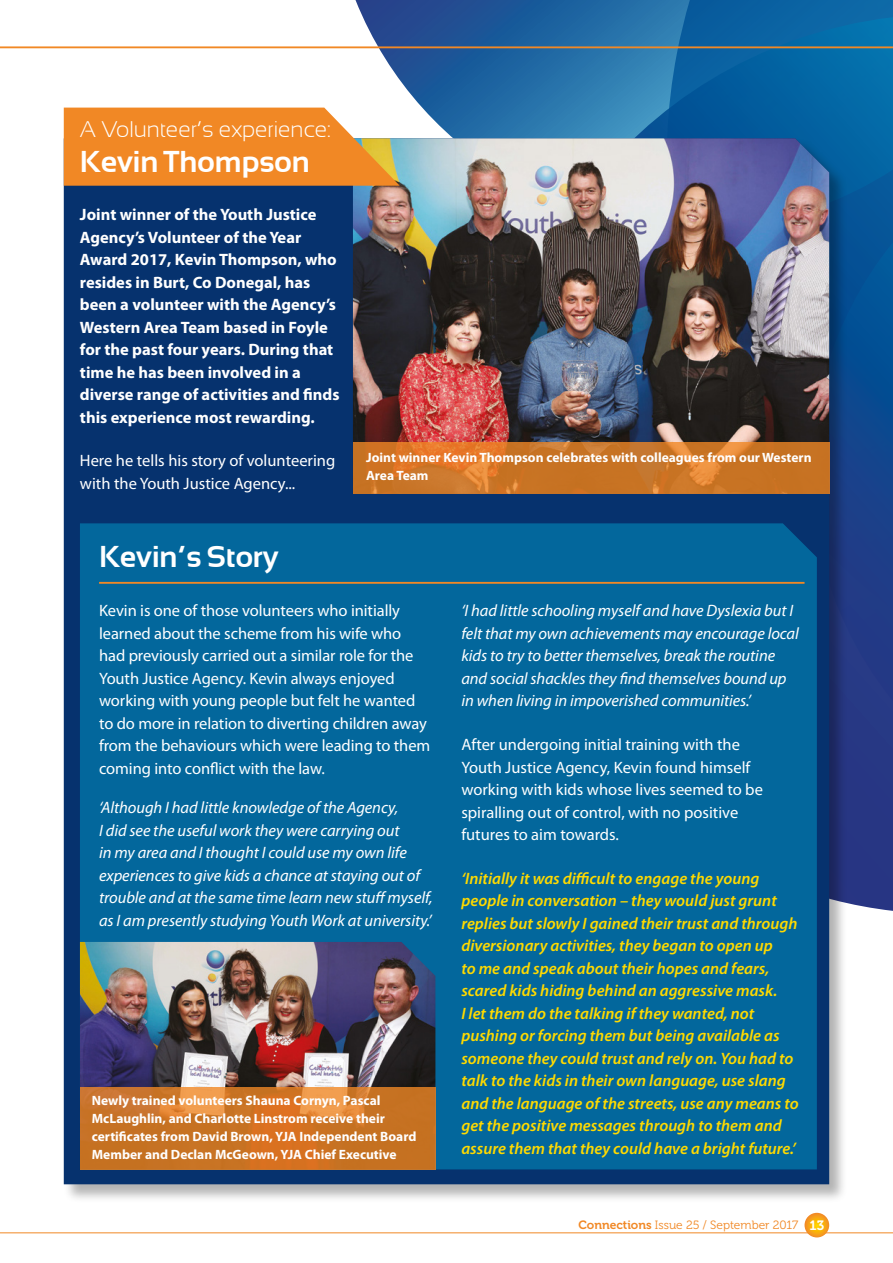
<style>
.page{position:relative;width:893px;height:1263px;background:#fff}
.page>*{position:absolute;margin:0;border:0;box-sizing:border-box;transform-origin:0 0}
._1_0_Body{font:700 30px "Sansation";color:#fff}
._1_0_Body-2{font:300 22.5px "Sansation";color:#fff}
._1_0_Body-3{font:16.5px/22.5px "Myriad Pro";letter-spacing:-.005em;color:#fff}
._1_0_Body-4{font:italic 600 16.5px/22.5px "Myriad Pro";color:#ffda00}
._1_0_Body-5{font:italic 16.5px/22.5px "Myriad Pro";letter-spacing:-.005em;color:#fff}
._2_0_Leadin{font:700 16.5px/22.5px "Myriad Pro";color:#fff}
._3_0_Caption{font:700 13.5px/18px "Myriad Pro";color:#fff}
.t1{font:12px "Museo 300";color:#f18825}
.s1{font-family:"Museo 700"}
.s2{font-family:"Museo 700";font-size:13.5px;color:#fff}
</style>
<div class="page">
<hr style="left:0;top:1232px;width:893px;height:1px;background:#f18825">
<svg style="left:804px;top:1213px;width:25px;height:24px"></svg>
<svg style="left:355px;top:0;width:538px;height:123px"></svg>
<svg style="left:437px;top:17px;width:456px;height:894px;background:#175b9b"></svg>
<div style="left:63px;top:138px;width:785px;height:1065px;background:#000;opacity:.3"></div>
<div style="left:64px;top:186px;width:765px;height:998px;background:#06326e"></div>
<div style="left:80px;top:523px;width:737px;height:646px;background:#03679c"></div>
<img style="left:353px;top:138px;width:476px;height:304px">
<img style="left:80px;top:942px;width:355px;height:145px">
<hr style="left:0;top:46px;width:893px;height:2px;background:#f18825">
<svg style="left:64px;top:108px;width:336px;height:78px;background:#ef9135"></svg>
<hr style="left:99px;top:582px;width:705px;height:2px;background:#f18825">
<svg style="left:353px;top:442px;width:476px;height:52px;background:#ce7627"></svg>
<svg style="left:80px;top:1087px;width:355px;height:82px;background:#ce7627"></svg>
<p class="_1_0_Body-2" style="left:80px;top:117px;width:253px">A Volunteer’s experience:</p>
<p class="_1_0_Body" style="left:80px;top:145px;width:231px">Kevin Thompson</p>
<p class="_2_0_Leadin" style="left:80px;top:203px;width:261px">Joint winner of the Youth Justice<br>Agency’s Volunteer of the Year<br>Award 2017, Kevin Thompson, who resides in Burt, Co Donegal, has been a volunteer with the Agency’s<br>Western Area Team based in Foyle for the past four years. During that time he has been involved in a diverse range of activities and finds this experience most rewarding.</p>
<p class="_1_0_Body-3" style="left:80px;top:449px;width:257px">Here he tells his story of volunteering with the Youth Justice Agency...</p>
<p class="_3_0_Caption" style="left:366px;top:448px;width:447px">Joint winner Kevin Thompson celebrates with colleagues from our Western<br>Area Team</p>
<p class="_1_0_Body" style="left:99px;top:540px;width:181px">Kevin’s Story</p>
<p class="_1_0_Body-3" style="left:99px;top:599px;width:333px">Kevin is one of those volunteers who initially learned about the scheme from his wife who had previously carried out a similar role for the Youth Justice Agency. Kevin always enjoyed working with young people but felt he wanted to do more in relation to diverting children away from the behaviours which were leading to them coming into conflict with the law.</p>
<p class="_1_0_Body-5" style="left:99px;top:796px;width:335px">‘Although I had little knowledge of the Agency,<br>I did see the useful work they were carrying out<br>in my area and I thought I could use my own life experiences to give kids a chance at staying out of trouble and at the same time learn new stuff myself, as I am presently studying Youth Work at university.’</p>
<p class="_3_0_Caption" style="left:92px;top:1091px;width:326px">Newly trained volunteers Shauna Cornyn, Pascal McLaughlin, and Charlotte Linstrom receive their certificates from David Brown, YJA Independent Board Member and Declan McGeown, YJA Chief Executive</p>
<p class="_1_0_Body-5" style="left:461px;top:599px;width:339px">‘I had little schooling myself and have Dyslexia but I felt that my own achievements may encourage local kids to try to better themselves, break the routine and social shackles they find themselves bound up in when living in impoverished communities.’</p>
<p class="_1_0_Body-3" style="left:461px;top:733px;width:303px">After undergoing initial training with the Youth Justice Agency, Kevin found himself working with kids whose lives seemed to be spiralling out of control, with no positive futures to aim towards.</p>
<p class="_1_0_Body-4" style="left:461px;top:866px;width:339px">‘Initially it was difficult to engage the young people in conversation – they would just grunt replies but slowly I gained their trust and through diversionary activities, they began to open up<br>to me and speak about their hopes and fears, scared kids hiding behind an aggressive mask.<br>I let them do the talking if they wanted, not pushing or forcing them but being available as someone they could trust and rely on. You had to talk to the kids in their own language, use slang and the language of the streets, use any means to get the positive messages through to them and assure them that they could have a bright future.’</p>
<p class="t1" style="left:578px;top:1218px;width:247px"><span class="s1">Connections</span> Issue 25 / September 2017 <span class="s2">13</span></p>
</div>
